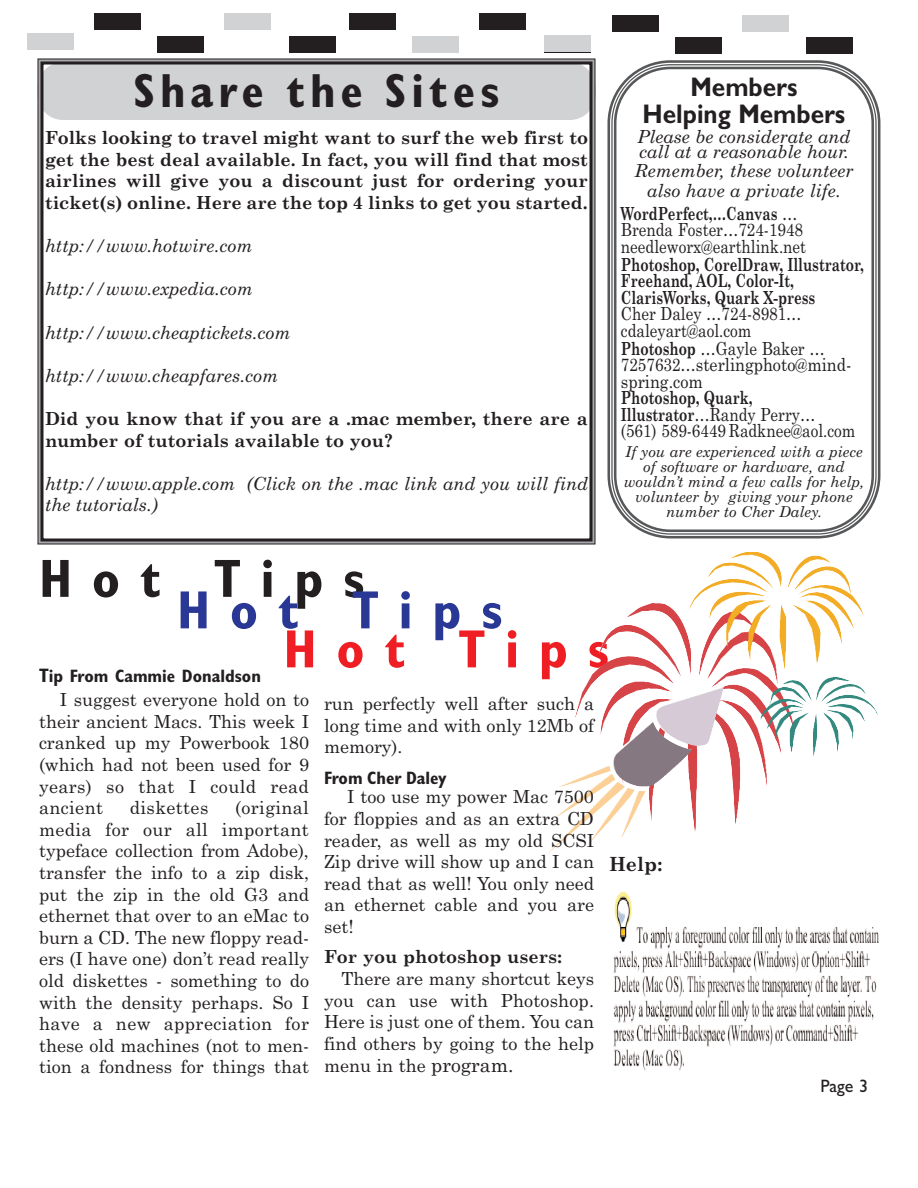
<style>
.page{position:relative;width:918px;height:1188px;background:#fff}
.page>*{position:absolute;margin:0;border:0;box-sizing:border-box;transform-origin:0 0}
.t1{font:700 condensed 54px "Gill Sans";letter-spacing:.365em;color:#231f20}
.t2{font:700 condensed 54px "Gill Sans";letter-spacing:.365em;color:#293795}
.t3{font:700 condensed 54px "Gill Sans";letter-spacing:.365em;color:#ee1e24}
.t4{font:700 condensed 48px "Gill Sans";letter-spacing:.105em;color:#231f20}
.t5{font:700 27px/27px "Gill Sans";color:#231f20;text-align:center;scale:.9 1}
.t6{font:700 19.5px "Century Schoolbook";color:#231f20}
.t7{font:18px/21.6px "Century Schoolbook";color:#231f20;text-align:justify}
.t8{font:700 18px/21.6px "Century Schoolbook";color:#231f20;text-align:justify}
.t9{font:italic 18px/21.6px "Century Schoolbook";color:#231f20}
.t10{font:18px/16.5px "Century Schoolbook";color:#231f20;scale:.85 1}
.t11{font:700 18px/16.5px "Century Schoolbook";color:#231f20;scale:.75 1}
.t12{font:700 condensed 18px "Gill Sans";color:#231f20}
.t13{font:700 condensed 18px "Gill Sans";color:#231f20}
.t14{font:18px "Century Schoolbook";letter-spacing:.02em;color:#231f20}
.t15{font:18px "Gill Sans";color:#231f20}
.t16{font:italic 15px/15px "Century Schoolbook";color:#231f20;text-align:center}
.s1{font-weight:700}
.s2{font-size:19.5px}
</style>
<div class="page">
<div style="left:38px;top:62px;width:558px;height:58px;background:#d1d2d4;border-radius:26px"></div>
<div style="left:40px;top:62px;width:552px;height:480px;border:3px solid #231f20"></div>
<div style="left:27px;top:34px;width:47px;height:16px;background:#d1d2d4"></div>
<div style="left:94px;top:14px;width:47px;height:16px;background:#231f20"></div>
<div style="left:158px;top:36px;width:46px;height:16px;background:#231f20"></div>
<div style="left:225px;top:14px;width:46px;height:16px;background:#d1d2d4"></div>
<div style="left:289px;top:36px;width:47px;height:16px;background:#231f20"></div>
<div style="left:349px;top:14px;width:47px;height:16px;background:#231f20"></div>
<div style="left:412px;top:36px;width:47px;height:16px;background:#d1d2d4"></div>
<div style="left:479px;top:14px;width:47px;height:16px;background:#231f20"></div>
<div style="left:544px;top:35px;width:47px;height:17px;background:#d1d2d4"></div>
<div style="left:612px;top:15px;width:46px;height:17px;background:#231f20"></div>
<div style="left:675px;top:38px;width:46px;height:16px;background:#231f20"></div>
<div style="left:742px;top:15px;width:46px;height:17px;background:#d1d2d4"></div>
<div style="left:807px;top:38px;width:46px;height:16px;background:#231f20"></div>
<svg style="left:607px;top:60px;width:274px;height:479px"></svg>
<svg style="left:611px;top:63px;width:266px;height:472px"></svg>
<svg style="left:613px;top:65px;width:262px;height:468px"></svg>
<img style="left:585px;top:552px;width:293px;height:272px">
<img style="left:548px;top:687px;width:176px;height:166px">
<img style="left:613px;top:892px;width:266px;height:179px">
<h2 class="t4" style="left:134px;top:74px;width:367px">Share the Sites</h2>
<p class="t8" style="left:45px;top:128px;width:545px">Folks looking to travel might want to surf the web first to get the best deal available. In fact, you will find that most airlines will give you a discount just for ordering your ticket(s) online. Here are the top 4 links to get you started.</p>
<p class="t9" style="left:45px;top:236px;width:209px">http://www.hotwire.com</p>
<p class="t9" style="left:45px;top:280px;width:209px">http://www.expedia.com</p>
<p class="t9" style="left:45px;top:323px;width:247px">http://www.cheaptickets.com</p>
<p class="t9" style="left:45px;top:366px;width:235px">http://www.cheapfares.com</p>
<p class="t8" style="left:45px;top:409px;width:544px">Did you know that if you are a .mac member, there are a number of tutorials available to you?</p>
<p class="t9" style="left:45px;top:474px;width:545px">http://www.apple.com (Click on the .mac link and you will find the tutorials.)</p>
<h3 class="t5" style="left:643px;top:77px;width:227px">Members<br>Helping Members</h3>
<p class="t9" style="left:638px;top:130px;width:214px;line-height:15px">Please be considerate and call at a reasonable hour.</p>
<p class="t9" style="left:635px;top:163px;width:220px;line-height:19.5px;text-align:center">Remember, these volunteer also have a private life.</p>
<p class="t10" style="left:621px;top:207px;width:219px"><span class="s1">WordPerfect,…Canvas</span> …<br>Brenda Foster…724-1948 needleworx@earthlink.net</p>
<p class="t11" style="left:621px;top:258px;width:325px">Photoshop, CorelDraw, Illustrator,<br>Freehand, AOL, Color-It,<br>ClarisWorks, Quark X-press</p>
<p class="t10" style="left:621px;top:307px;width:273px;line-height:17px">Cher Daley …724-8981… cdaleyart@aol.com<br><span class="s1">Photoshop</span> …Gayle Baker …<br>7257632…sterlingphoto@mind&shy;spring.com</p>
<p class="t10" style="left:621px;top:391px;width:277px"><span class="s1">Photoshop, Quark,<br>Illustrator</span>…Randy Perry…<br>(561) 589-6449 Radknee@aol.com</p>
<p class="t16" style="left:624px;top:445px;width:242px">If you are experienced with a piece of software or hardware, and wouldn’t mind a few calls for help, volunteer by giving your phone number to Cher Daley.</p>
<h1 class="t1" style="left:39px;top:560px;width:327px">Hot Tips</h1>
<h1 class="t2" style="left:177px;top:592px;width:327px">Hot Tips</h1>
<h1 class="t3" style="left:284px;top:631px;width:327px">Hot Tips</h1>
<p class="t7" style="left:324px;top:695px;width:272px">run perfectly well after such a long time and with only 12Mb of memory).</p>
<p class="t13" style="left:324px;top:772px;width:124px">From Cher Daley</p>
<p class="t7" style="left:324px;top:788px;width:272px;text-indent:23px">I too use my power Mac 7500 for floppies and as an extra CD reader, as well as my old SCSI Zip drive will show up and I can read that as well! You only need an ethernet cable and you are set!</p>
<p class="t8" style="left:324px;top:948px;width:240px">For you photoshop users:</p>
<p class="t7" style="left:324px;top:969px;width:272px;text-indent:18px">There are many shortcut keys you can use with Photoshop.<br>Here is just one of them. You can find others by going to the help menu in the <span class="s2">program.</span></p>
<p class="t12" style="left:39px;top:670px;width:223px"><span class="s2">T</span>ip From Cammie Donaldson</p>
<p class="t7" style="left:39px;top:690px;width:272px;text-indent:21px">I suggest everyone hold on to their ancient Macs. This week I cranked up my Powerbook 180 (which had not been used for 9 years) so that I could read ancient</p>
<p class="t7" style="left:39px;top:799px;width:272px;text-indent:196px">(original media for our all important typeface collection from Adobe), transfer the info to a zip disk, put the zip in the old G3 and ethernet that over to an eMac to burn a CD. The new floppy read&shy;ers (I have one) don’t read really old diskettes - something to do with the density perhaps. So I have a new appreciation for these old machines (not to men&shy;tion a fondness for things that</p>
<p class="t14" style="left:130px;top:801px;width:80px">diskettes</p>
<p class="t6" style="left:609px;top:856px;width:55px">Help:</p>
<p class="t15" style="left:820px;top:1080px;width:49px">Page 3</p>
</div>
